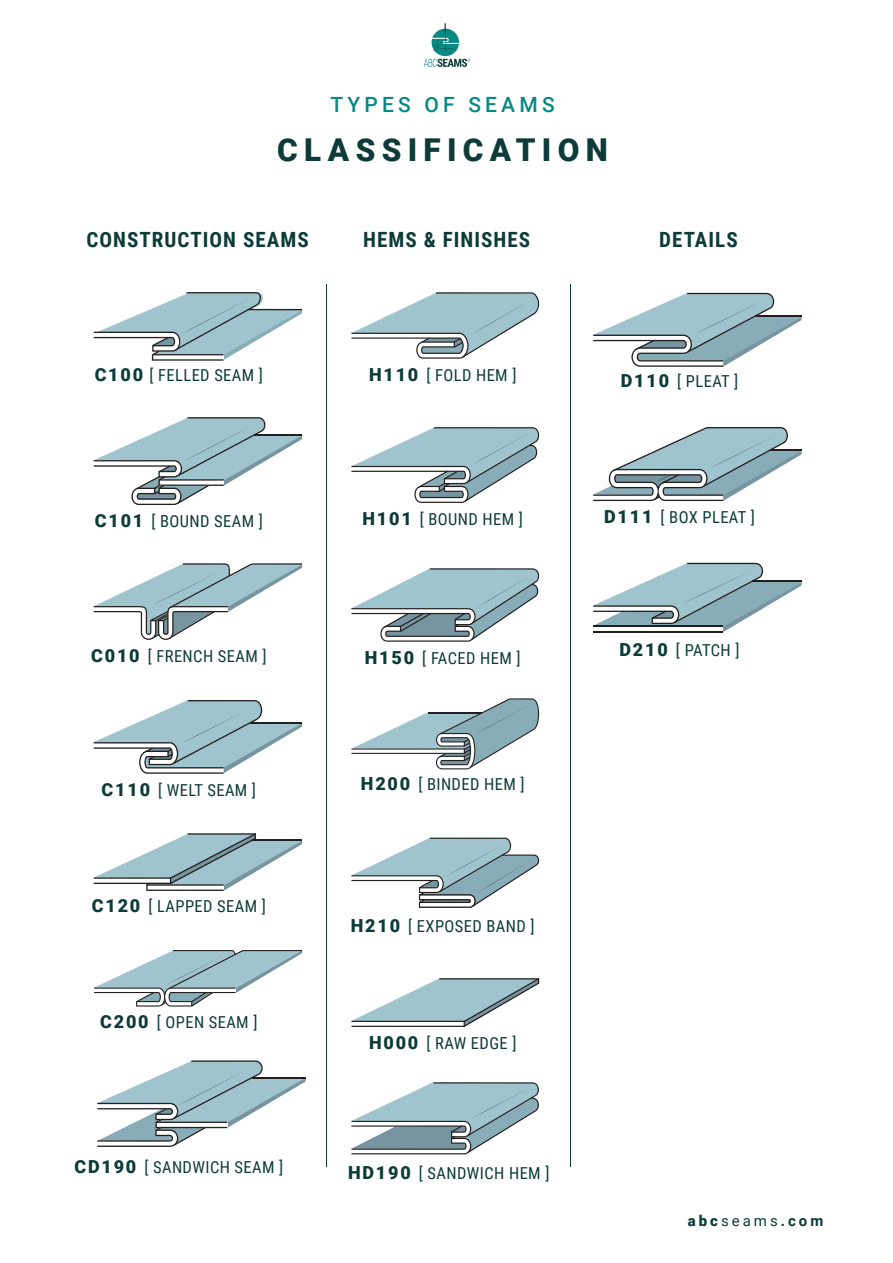
<style>
.page{position:relative;width:893px;height:1263px;background:#fff}
.page>*{position:absolute;margin:0;border:0;box-sizing:border-box;transform-origin:0 0}
.t1{font:900 31.5px "Roboto";letter-spacing:.2em;color:#0c3b39}
.t2{font:700 21px "Roboto Condensed";letter-spacing:.05em;color:#0c3b39}
.t3{font:500 21px "Roboto";letter-spacing:.2em;color:#098884}
.t4{font:16.5px "Roboto Condensed";letter-spacing:.025em;color:#0c3b39}
.t5{font:15px "Roboto";letter-spacing:.2em;color:#0c3b39}
.s1{font-family:"Roboto";font-weight:900;font-size:18px}
.s2{font-weight:900}
.s3{font-weight:700}
</style>
<div class="page">
<svg style="left:424px;top:23px;width:46px;height:44px"></svg>
<hr style="left:326px;top:284px;width:1px;height:882px;background:#0c3b39">
<hr style="left:571px;top:284px;width:1px;height:882px;background:#0c3b39">
<svg style="left:94px;top:563px;width:208px;height:77px"></svg>
<svg style="left:94px;top:700px;width:208px;height:74px"></svg>
<svg style="left:182px;top:711px;width:63px;height:32px;background:#9cbec8"></svg>
<svg style="left:94px;top:417px;width:208px;height:88px"></svg>
<hr style="left:255px;top:434px;width:47px;height:1px;background:#231f20">
<svg style="left:94px;top:833px;width:208px;height:58px"></svg>
<svg style="left:97px;top:1060px;width:209px;height:87px"></svg>
<svg style="left:176px;top:1071px;width:68px;height:36px;background:#9bbec7"></svg>
<svg style="left:94px;top:950px;width:208px;height:56px"></svg>
<svg style="left:351px;top:978px;width:188px;height:49px"></svg>
<svg style="left:351px;top:427px;width:188px;height:76px"></svg>
<svg style="left:471px;top:434px;width:56px;height:31px;background:#98bbc4"></svg>
<svg style="left:351px;top:568px;width:188px;height:74px"></svg>
<svg style="left:476px;top:577px;width:51px;height:31px;background:#97b9c3"></svg>
<svg style="left:351px;top:1082px;width:188px;height:72px"></svg>
<svg style="left:470px;top:1089px;width:58px;height:30px;background:#98bac4"></svg>
<svg style="left:351px;top:838px;width:188px;height:70px"></svg>
<svg style="left:447px;top:845px;width:55px;height:31px"></svg>
<svg style="left:477px;top:860px;width:54px;height:33px;fill:#88adb8"></svg>
<svg style="left:351px;top:698px;width:188px;height:71px"></svg>
<svg style="left:475px;top:705px;width:53px;height:29px;background:#8cadb7"></svg>
<svg style="left:593px;top:427px;width:208px;height:74px"></svg>
<svg style="left:709px;top:436px;width:66px;height:32px;background:#97b9c3"></svg>
<svg style="left:593px;top:563px;width:208px;height:69px"></svg>
<svg style="left:593px;top:293px;width:208px;height:74px"></svg>
<svg style="left:694px;top:301px;width:68px;height:33px;background:#97b9c3"></svg>
<svg style="left:94px;top:292px;width:208px;height:69px"></svg>
<svg style="left:351px;top:292px;width:188px;height:67px"></svg>
<svg style="left:472px;top:301px;width:58px;height:33px;background:#a8c6cf"></svg>
<p class="t3" style="left:330px;top:90px;width:226px">TYPES OF SEAMS</p>
<h1 class="t1" style="left:277px;top:128px;width:332px">CLASSIFICATION</h1>
<p class="t2" style="left:86px;top:224px;width:224px">CONSTRUCTION SEAMS</p>
<p class="t2" style="left:363px;top:224px;width:169px">HEMS &amp; FINISHES</p>
<p class="t2" style="left:659px;top:224px;width:80px">DETAILS</p>
<p class="t4" style="left:95px;top:363px;width:170px"><span class="s1">C100</span> [ FELLED SEAM ]</p>
<p class="t4" style="left:369px;top:363px;width:149px"><span class="s1">H110</span> [ FOLD HEM ]</p>
<p class="t4" style="left:621px;top:370px;width:119px"><span class="s1">D110</span> [ PLEAT ]</p>
<p class="t4" style="left:95px;top:510px;width:170px"><span class="s1">C101</span> [ BOUND SEAM ]</p>
<p class="t4" style="left:362px;top:507px;width:162px"><span class="s1">H101</span> [ BOUND HEM ]</p>
<p class="t4" style="left:604px;top:505px;width:152px"><span class="s1">D111</span> [ BOX PLEAT ]</p>
<p class="t4" style="left:91px;top:645px;width:177px"><span class="s1">C010</span> [ FRENCH SEAM ]</p>
<p class="t4" style="left:365px;top:646px;width:157px"><span class="s1">H150</span> [ FACED HEM ]</p>
<p class="t4" style="left:619px;top:639px;width:121px"><span class="s1">D210</span> [ PATCH ]</p>
<p class="t4" style="left:102px;top:778px;width:156px"><span class="s1">C110</span> [ WELT SEAM ]</p>
<p class="t4" style="left:361px;top:772px;width:165px"><span class="s1">H200</span> [ BINDED HEM ]</p>
<p class="t4" style="left:92px;top:895px;width:176px"><span class="s1">C120</span> [ LAPPED SEAM ]</p>
<p class="t4" style="left:351px;top:915px;width:185px"><span class="s1">H210</span> [ EXPOSED BAND ]</p>
<p class="t4" style="left:100px;top:1010px;width:159px"><span class="s1">C200</span> [ OPEN SEAM ]</p>
<p class="t4" style="left:369px;top:1031px;width:149px"><span class="s1">H000</span> [ RAW EDGE ]</p>
<p class="t4" style="left:74px;top:1156px;width:210px"><span class="s1">CD190</span> [ SANDWICH SEAM ]</p>
<p class="t4" style="left:348px;top:1161px;width:203px"><span class="s1">HD190</span> [ SANDWICH HEM ]</p>
<p class="t5" style="left:688px;top:1210px;width:137px"><span class="s2">abc</span>seams<span class="s3">.com</span></p>
</div>
